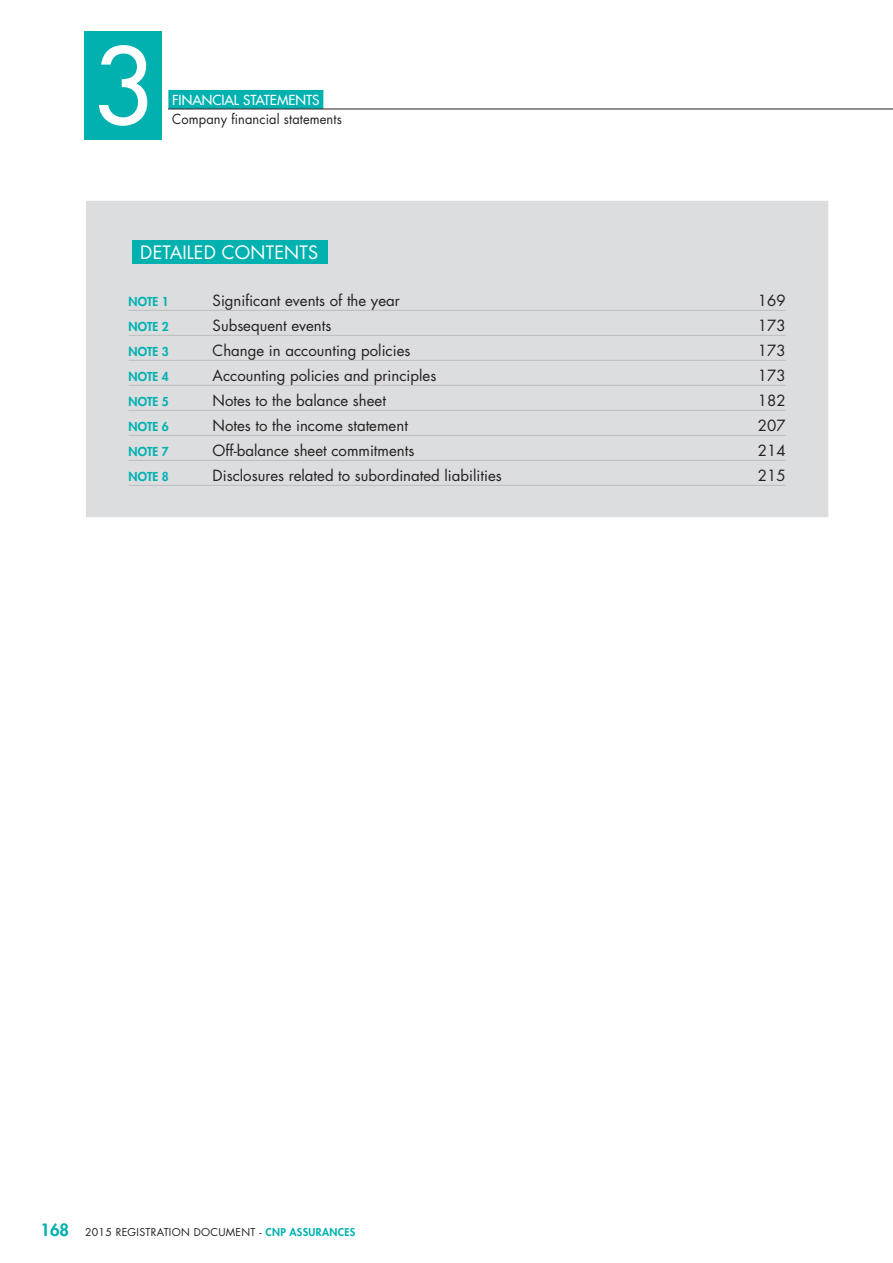
<style>
.page{position:relative;width:893px;height:1263px;background:#fff}
.page>*{position:absolute;margin:0;border:0;box-sizing:border-box;transform-origin:0 0}
.t1{font:500 102.75px "Futura Std";color:#fff}
.t2{font:18px "Futura Std";letter-spacing:.01em;color:#fff}
.t3{font:15px "Futura Std";color:#231f20}
.t4{font:13.5px "Futura Std";letter-spacing:.01em;color:#231f20;scale:.95 1}
.t5{font:500 13.5px "Futura Std";color:#fff}
.t6{font:800 12px "Futura Std";color:#00b1b0}
.t7{font:10.5px "Futura Std";letter-spacing:.03em;color:#231f20}
.s1{font-weight:800;font-size:16.5px;color:#00b1b0}
.s2{font-weight:800;color:#00b1b0}
</style>
<div class="page">
<div style="left:168px;top:90px;width:155px;height:19px;background:#00b1b0"></div>
<div style="left:84px;top:31px;width:78px;height:108px;background:#00b1b0"></div>
<hr style="left:168px;top:109px;width:725px;height:1px;background:#231f20">
<div style="left:85px;top:200px;width:744px;height:318px;background:#dcdddf"></div>
<div style="left:132px;top:240px;width:195px;height:24px;background:#00b1b0"></div>
<hr style="left:129px;top:310px;width:657px;height:1px;background:#bcbdc0">
<hr style="left:129px;top:335px;width:657px;height:1px;background:#bcbdc0">
<hr style="left:129px;top:360px;width:657px;height:1px;background:#bcbdc0">
<hr style="left:129px;top:385px;width:657px;height:1px;background:#bcbdc0">
<hr style="left:129px;top:410px;width:657px;height:1px;background:#bcbdc0">
<hr style="left:129px;top:435px;width:657px;height:1px;background:#bcbdc0">
<hr style="left:129px;top:460px;width:657px;height:1px;background:#bcbdc0">
<hr style="left:129px;top:485px;width:657px;height:1px;background:#bcbdc0">
<h1 class="t1" style="left:93px;top:39px;width:61px">3</h1>
<p class="t5" style="left:172px;top:94px;width:149px">FINANCIAL STATEMENTS</p>
<p class="t4" style="left:172px;top:113px;width:180px">Company financial statements</p>
<p class="t2" style="left:140px;top:244px;width:179px">DETAILED CONTENTS</p>
<p class="t6" style="left:129px;top:296px;width:42px">NOTE 1</p>
<p class="t3" style="left:213px;top:293px;width:189px">Significant events of the year</p>
<p class="t3" style="left:758px;top:293px;width:29px">169</p>
<p class="t6" style="left:129px;top:321px;width:42px">NOTE 2</p>
<p class="t3" style="left:213px;top:318px;width:120px">Subsequent events</p>
<p class="t3" style="left:758px;top:318px;width:29px">173</p>
<p class="t6" style="left:129px;top:346px;width:42px">NOTE 3</p>
<p class="t3" style="left:213px;top:343px;width:199px">Change in accounting policies</p>
<p class="t3" style="left:758px;top:343px;width:29px">173</p>
<p class="t6" style="left:129px;top:371px;width:42px">NOTE 4</p>
<p class="t3" style="left:213px;top:368px;width:225px">Accounting policies and principles</p>
<p class="t3" style="left:758px;top:368px;width:29px">173</p>
<p class="t6" style="left:129px;top:396px;width:42px">NOTE 5</p>
<p class="t3" style="left:213px;top:393px;width:175px">Notes to the balance sheet</p>
<p class="t3" style="left:758px;top:393px;width:29px">182</p>
<p class="t6" style="left:129px;top:421px;width:42px">NOTE 6</p>
<p class="t3" style="left:213px;top:418px;width:197px">Notes to the income statement</p>
<p class="t3" style="left:758px;top:418px;width:29px">207</p>
<p class="t6" style="left:129px;top:446px;width:42px">NOTE 7</p>
<p class="t3" style="left:213px;top:443px;width:203px">Off-balance sheet commitments</p>
<p class="t3" style="left:758px;top:443px;width:29px">214</p>
<p class="t6" style="left:129px;top:471px;width:42px">NOTE 8</p>
<p class="t3" style="left:213px;top:468px;width:291px">Disclosures related to subordinated liabilities</p>
<p class="t3" style="left:758px;top:468px;width:29px">215</p>
<p class="t7" style="left:40px;top:1227px;width:316px"><span class="s1">168</span> 2015 REGISTRATION DOCUMENT - <span class="s2">CNP ASSURANCES</span></p>
</div>
